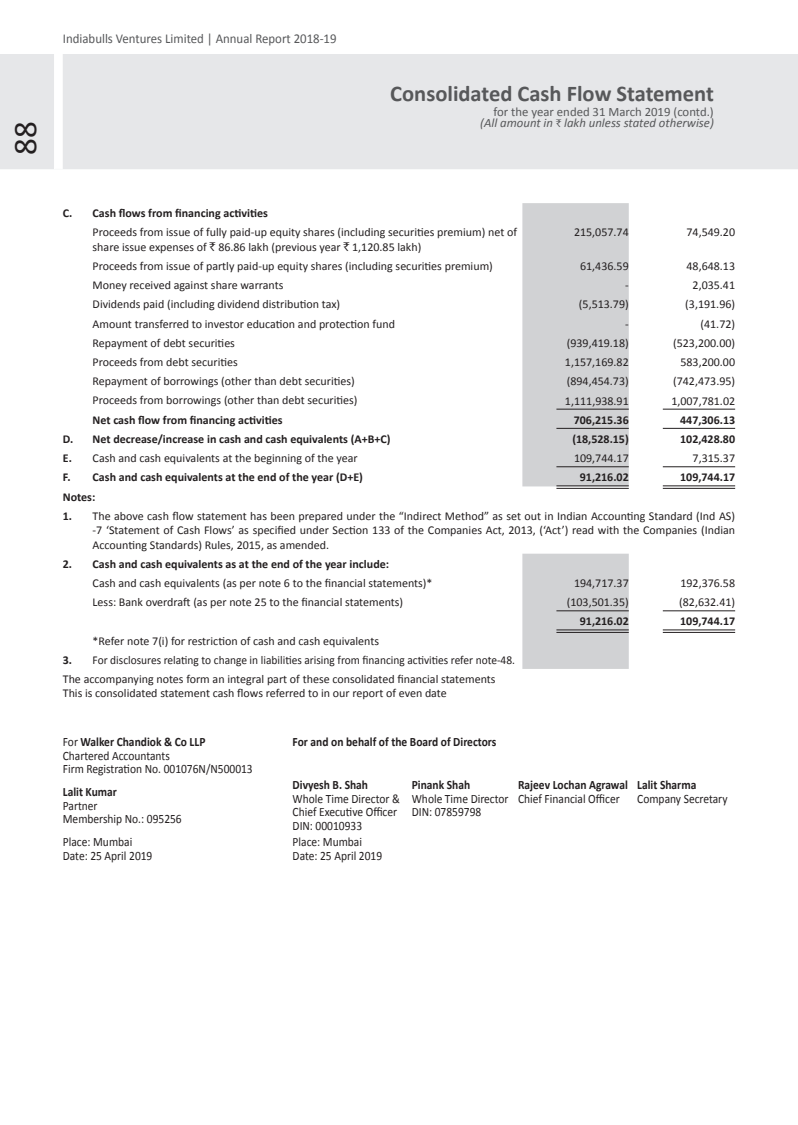
<style>
.page{position:relative;width:798px;height:1125px;background:#fff}
.page>*{position:absolute;margin:0;border:0;box-sizing:border-box;transform-origin:0 0}
.t1{font:33px "Calibri";color:#231f20}
.t2{font:700 22.5px "Calibri";color:#57585a}
.t3{font:13.5px "Calibri";color:#57585a;scale:.95 1}
.t4{font:12.75px "Calibri";color:#231f20;scale:.9 1}
.t5{font:700 12.75px "Calibri";color:#231f20;scale:.9 1}
.t6{font:italic 12.75px "Calibri";color:#57585a}
.t7{font:12.75px "Calibri";color:#57585a}
.t8{font:12px/14.4px "Calibri";color:#231f20}
.t9{font:700 12px "Calibri";color:#231f20}
.t10{font:12px "Calibri";color:#231f20;scale:.95 1}
.s1{font-family:"Rupee Foradian";font-style:normal;font-size:10.5px}
.s2{font-family:"Rupee Foradian"}
.s3{font-weight:400}
</style>
<div class="page">
<div style="left:0;top:54px;width:797px;height:115px;background:#e6e7e9"></div>
<div style="left:54px;top:46px;width:9px;height:123px;background:#fff"></div>
<svg style="left:522px;top:203px;width:106px;height:466px;background:#d7d8d9"></svg>
<hr style="left:556px;top:409px;width:72px;height:1px;background:#231f20">
<hr style="left:662px;top:409px;width:73px;height:1px;background:#231f20">
<hr style="left:556px;top:428px;width:72px;height:1px;background:#231f20">
<hr style="left:662px;top:428px;width:73px;height:1px;background:#231f20">
<hr style="left:556px;top:466px;width:72px;height:1px;background:#231f20">
<hr style="left:662px;top:466px;width:73px;height:1px;background:#231f20">
<hr style="left:556px;top:486px;width:72px;height:1px;background:#231f20">
<hr style="left:556px;top:488px;width:72px;height:1px;background:#231f20">
<hr style="left:662px;top:486px;width:73px;height:1px;background:#231f20">
<hr style="left:662px;top:488px;width:73px;height:1px;background:#231f20">
<hr style="left:556px;top:610px;width:72px;height:1px;background:#231f20">
<hr style="left:662px;top:610px;width:73px;height:1px;background:#231f20">
<hr style="left:556px;top:630px;width:72px;height:1px;background:#231f20">
<hr style="left:556px;top:632px;width:72px;height:1px;background:#231f20">
<hr style="left:662px;top:630px;width:73px;height:1px;background:#231f20">
<hr style="left:662px;top:632px;width:73px;height:1px;background:#231f20">
<h1 class="t1" style="left:4px;top:155px;width:35px;rotate:-90deg">88</h1>
<p class="t3" style="left:63px;top:30px;width:290px">Indiabulls Ventures Limited | Annual Report 2018-19</p>
<p class="t2" style="left:390px;top:79px;width:325px">Consolidated Cash Flow Statement</p>
<p class="t7" style="left:493px;top:104px;width:222px">for the year ended 31 March 2019 (contd.)</p>
<p class="t6" style="left:480px;top:114px;width:235px">(All amount in <span class="s1">`</span> lakh unless stated otherwise)</p>
<p class="t9" style="left:63px;top:206px;width:11px">C.</p>
<p class="t9" style="left:93px;top:206px;width:177px">Cash flows from financing activities</p>
<p class="t8" style="left:93px;top:225px;width:426px">Proceeds from issue of fully paid-up equity shares (including securities premium) net of share issue expenses of <span class="s2">`</span> 86.86 lakh (previous year <span class="s2">`</span> 1,120.85 lakh)</p>
<p class="t8" style="left:574px;top:225px;width:56px">215,057.74</p>
<p class="t8" style="left:686px;top:225px;width:50px">74,549.20</p>
<p class="t8" style="left:93px;top:259px;width:402px">Proceeds from issue of partly paid-up equity shares (including securities premium)</p>
<p class="t8" style="left:580px;top:259px;width:50px">61,436.59</p>
<p class="t8" style="left:686px;top:259px;width:50px">48,648.13</p>
<p class="t8" style="left:93px;top:278px;width:192px">Money received against share warrants</p>
<p class="t8" style="left:625px;top:278px;width:5px">-</p>
<p class="t8" style="left:692px;top:278px;width:44px">2,035.41</p>
<p class="t8" style="left:93px;top:297px;width:249px">Dividends paid (including dividend distribution tax)</p>
<p class="t8" style="left:579px;top:297px;width:51px">(5,513.79)</p>
<p class="t8" style="left:685px;top:297px;width:51px">(3,191.96)</p>
<p class="t8" style="left:93px;top:316px;width:304px">Amount transferred to investor education and protection fund</p>
<p class="t8" style="left:625px;top:316px;width:5px">-</p>
<p class="t8" style="left:700px;top:316px;width:36px">(41.72)</p>
<p class="t8" style="left:93px;top:336px;width:144px">Repayment of debt securities</p>
<p class="t8" style="left:566px;top:336px;width:63px">(939,419.18)</p>
<p class="t8" style="left:673px;top:336px;width:63px">(523,200.00)</p>
<p class="t8" style="left:93px;top:355px;width:147px">Proceeds from debt securities</p>
<p class="t8" style="left:565px;top:355px;width:65px">1,157,169.82</p>
<p class="t8" style="left:680px;top:355px;width:56px">583,200.00</p>
<p class="t8" style="left:93px;top:374px;width:263px">Repayment of borrowings (other than debt securities)</p>
<p class="t8" style="left:566px;top:374px;width:63px">(894,454.73)</p>
<p class="t8" style="left:673px;top:374px;width:63px">(742,473.95)</p>
<p class="t8" style="left:93px;top:393px;width:266px">Proceeds from borrowings (other than debt securities)</p>
<p class="t8" style="left:565px;top:393px;width:65px">1,111,938.91</p>
<p class="t8" style="left:671px;top:393px;width:65px">1,007,781.02</p>
<p class="t9" style="left:93px;top:412px;width:191px">Net cash flow from financing activities</p>
<p class="t9" style="left:573px;top:412px;width:56px">706,215.36</p>
<p class="t9" style="left:680px;top:412px;width:56px">447,306.13</p>
<p class="t9" style="left:63px;top:431px;width:12px">D.</p>
<p class="t9" style="left:93px;top:431px;width:299px">Net decrease/increase in cash and cash equivalents (A+B+C)</p>
<p class="t9" style="left:572px;top:431px;width:58px">(18,528.15)</p>
<p class="t9" style="left:680px;top:431px;width:56px">102,428.80</p>
<p class="t9" style="left:63px;top:450px;width:11px">E.</p>
<p class="t8" style="left:93px;top:451px;width:267px">Cash and cash equivalents at the beginning of the year</p>
<p class="t8" style="left:574px;top:451px;width:56px">109,744.17</p>
<p class="t8" style="left:692px;top:451px;width:44px">7,315.37</p>
<p class="t9" style="left:63px;top:470px;width:9px">F.</p>
<p class="t9" style="left:93px;top:470px;width:272px">Cash and cash equivalents at the end of the year (D+E)</p>
<p class="t9" style="left:579px;top:470px;width:50px">91,216.02</p>
<p class="t9" style="left:680px;top:470px;width:56px">109,744.17</p>
<p class="t9" style="left:63px;top:489px;width:34px">Notes:</p>
<p class="t9" style="left:63px;top:508px;width:11px">1.</p>
<p class="t8" style="left:93px;top:509px;width:644px;text-align:justify">The above cash flow statement has been prepared under the “Indirect Method” as set out in Indian Accounting Standard (Ind AS) -7 ‘Statement of Cash Flows’ as specified under Section 133 of the Companies Act, 2013, (‘Act’) read with the Companies (Indian Accounting Standards) Rules, 2015, as amended.</p>
<p class="t9" style="left:63px;top:556px;width:11px">2.</p>
<p class="t9" style="left:93px;top:556px;width:298px">Cash and cash equivalents as at the end of the year include:</p>
<p class="t8" style="left:93px;top:576px;width:341px">Cash and cash equivalents (as per note 6 to the financial statements)*</p>
<p class="t8" style="left:574px;top:576px;width:56px">194,717.37</p>
<p class="t8" style="left:680px;top:576px;width:56px">192,376.58</p>
<p class="t8" style="left:93px;top:595px;width:312px">Less: Bank overdraft (as per note 25 to the financial statements)</p>
<p class="t8" style="left:566px;top:595px;width:63px">(103,501.35)</p>
<p class="t8" style="left:679px;top:595px;width:57px">(82,632.41)</p>
<p class="t9" style="left:579px;top:614px;width:50px">91,216.02</p>
<p class="t9" style="left:680px;top:614px;width:56px">109,744.17</p>
<p class="t8" style="left:93px;top:633px;width:288px">*Refer note 7(i) for restriction of cash and cash equivalents</p>
<p class="t9" style="left:63px;top:652px;width:11px">3.</p>
<p class="t10" style="left:93px;top:652px;width:446px">For disclosures relating to change in liabilities arising from financing activities refer note-48.</p>
<p class="t8" style="left:63px;top:672px;width:434px">The accompanying notes form an integral part of these consolidated financial statements</p>
<p class="t8" style="left:63px;top:686px;width:385px">This is consolidated statement cash flows referred to in our report of even date</p>
<p class="t5" style="left:63px;top:734px;width:160px"><span class="s3">For</span> Walker Chandiok &amp; Co LLP</p>
<p class="t4" style="left:63px;top:747px;width:120px">Chartered Accountants</p>
<p class="t4" style="left:63px;top:761px;width:212px">Firm Registration No. 001076N/N500013</p>
<p class="t5" style="left:63px;top:784px;width:62px">Lalit Kumar</p>
<p class="t4" style="left:63px;top:797px;width:40px">Partner</p>
<p class="t4" style="left:63px;top:811px;width:134px">Membership No.: 095256</p>
<p class="t5" style="left:292px;top:734px;width:228px">For and on behalf of the Board of Directors</p>
<p class="t5" style="left:292px;top:777px;width:85px">Divyesh B. Shah</p>
<p class="t4" style="left:292px;top:790px;width:121px">Whole Time Director &amp;</p>
<p class="t4" style="left:292px;top:804px;width:118px">Chief Executive Officer</p>
<p class="t4" style="left:292px;top:817px;width:79px">DIN: 00010933</p>
<p class="t5" style="left:411px;top:777px;width:66px">Pinank Shah</p>
<p class="t4" style="left:411px;top:790px;width:109px">Whole Time Director</p>
<p class="t4" style="left:411px;top:804px;width:79px">DIN: 07859798</p>
<p class="t4" style="left:63px;top:833px;width:79px">Place: Mumbai</p>
<p class="t4" style="left:292px;top:833px;width:79px">Place: Mumbai</p>
<p class="t4" style="left:63px;top:847px;width:101px">Date: 25 April 2019</p>
<p class="t4" style="left:292px;top:847px;width:101px">Date: 25 April 2019</p>
<p class="t5" style="left:518px;top:777px;width:123px">Rajeev Lochan Agrawal</p>
<p class="t4" style="left:518px;top:790px;width:114px">Chief Financial Officer</p>
<p class="t5" style="left:637px;top:777px;width:67px">Lalit Sharma</p>
<p class="t4" style="left:637px;top:790px;width:102px">Company Secretary</p>
</div>
